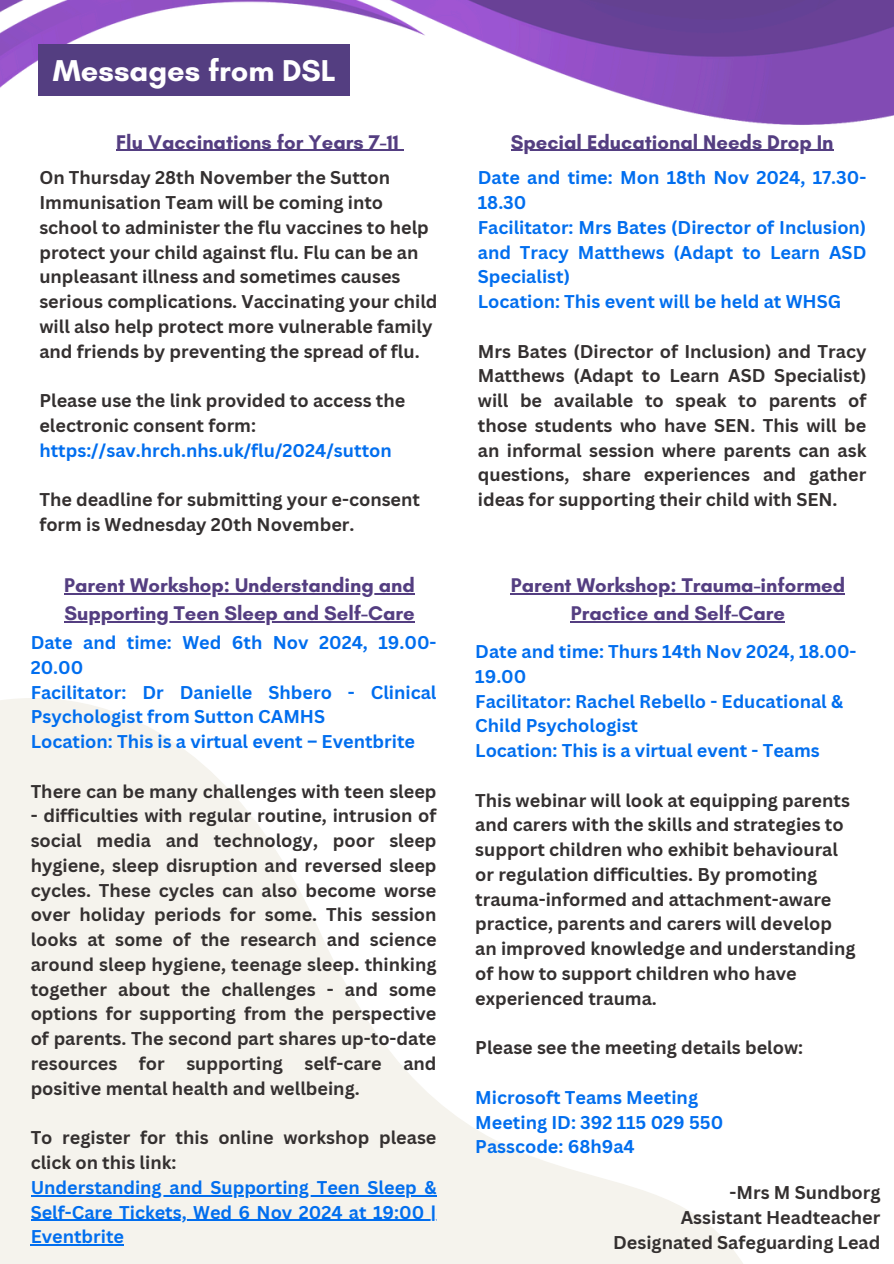
<style>
.page{position:relative;width:894px;height:1264px;background:#fff}
.page>*{position:absolute;margin:0;border:0;box-sizing:border-box;transform-origin:0 0}
.t1{font:700 30.75px "Glacial Indifference";color:#fff}
.t2{font:700 20.25px/28.2px "Glacial Indifference";color:#543e81;text-align:center}
.t3{font:700 18px/24.8px "Canva Sans";color:#343030}
.t4{font:700 18px/24.8px "Canva Sans";color:#016eef}
</style>
<div class="page">
<img style="left:0;top:0;width:893px;height:151px">
<svg style="left:0;top:621px;width:785px;height:642px"></svg>
<div style="left:39px;top:45px;width:311px;height:51px;background:#543e81"></div>
<hr style="left:510px;top:150px;width:323px;height:1px;background:#543e81">
<hr style="left:116px;top:150px;width:283px;height:1px;background:#543e81">
<hr style="left:510px;top:593px;width:334px;height:1px;background:#543e81">
<hr style="left:570px;top:621px;width:214px;height:1px;background:#543e81">
<hr style="left:31px;top:1194px;width:405px;height:1px;background:#016eef">
<hr style="left:31px;top:1219px;width:405px;height:1px;background:#016eef">
<hr style="left:31px;top:1244px;width:93px;height:1px;background:#016eef">
<hr style="left:64px;top:593px;width:351px;height:1px;background:#543e81">
<hr style="left:64px;top:621px;width:351px;height:1px;background:#543e81">
<h1 class="t1" style="left:53px;top:52px;width:284px">Messages from DSL</h1>
<p class="t2" style="left:116px;top:127px;width:284px">Flu Vaccinations for Years 7-11</p>
<p class="t3" style="left:39px;top:165px;width:399px">On Thursday 28th November the Sutton Immunisation Team will be coming into school to administer the flu vaccines to help protect your child against flu. Flu can be an unpleasant illness and sometimes causes serious complications. Vaccinating your child will also help protect more vulnerable family and friends by preventing the spread of flu.</p>
<p class="t3" style="left:39px;top:388px;width:367px">Please use the link provided to access the electronic consent form:</p>
<p class="t4" style="left:39px;top:437px;width:354px">https://sav.hrch.nhs.uk/flu/2024/sutton</p>
<p class="t3" style="left:39px;top:487px;width:382px">The deadline for submitting your e-consent form is Wednesday 20th November.</p>
<p class="t2" style="left:64px;top:571px;width:352px;text-align:left">Parent Workshop: Understanding and<br>Supporting Teen Sleep and Self-Care</p>
<p class="t4" style="left:31px;top:629px;width:407px">Date and time: Wed 6th Nov 2024, 19.00-<br>20.00</p>
<p class="t4" style="left:31px;top:679px;width:407px">Facilitator: Dr Danielle Shbero - Clinical<br>Psychologist from Sutton CAMHS</p>
<p class="t4" style="left:31px;top:728px;width:386px">Location: This is a virtual event – Eventbrite</p>
<p class="t3" style="left:31px;top:778px;width:407px">There can be many challenges with teen sleep</p>
<p class="t3" style="left:31px;top:803px;width:407px;text-align:justify">- difficulties with regular routine, intrusion of social media and technology, poor sleep hygiene, sleep disruption and reversed sleep cycles. These cycles can also become worse over holiday periods for some. This session looks at some of the research and science around sleep hygiene, teenage sleep. thinking together about the challenges - and some options for supporting from the perspective of parents. The second part shares up-to-date resources for supporting self-care and positive mental health and wellbeing.</p>
<p class="t3" style="left:31px;top:1124px;width:407px">To register for this online workshop please click on this link:</p>
<p class="t4" style="left:31px;top:1174px;width:407px">Understanding and Supporting Teen Sleep &amp;</p>
<p class="t4" style="left:31px;top:1199px;width:407px">Self-Care Tickets, Wed 6 Nov 2024 at 19:00 |<br>Eventbrite</p>
<p class="t2" style="left:510px;top:127px;width:324px">Special Educational Needs Drop In</p>
<h2 class="t4" style="left:477px;top:165px;width:390px">Date and time: Mon 18th Nov 2024, 17.30-<br>18.30</h2>
<h2 class="t4" style="left:477px;top:214px;width:390px;text-align:justify">Facilitator: Mrs Bates (Director of Inclusion) and Tracy Matthews (Adapt to Learn ASD Specialist)</h2>
<p class="t4" style="left:477px;top:289px;width:365px">Location: This event will be held at WHSG</p>
<p class="t3" style="left:477px;top:338px;width:390px;text-align:justify">Mrs Bates (Director of Inclusion) and Tracy Matthews (Adapt to Learn ASD Specialist) will be available to speak to parents of those students who have SEN. This will be an informal session where parents can ask questions, share experiences and gather ideas for supporting their child with SEN.</p>
<p class="t2" style="left:510px;top:571px;width:335px">Parent Workshop: Trauma-informed<br>Practice and Self-Care</p>
<p class="t4" style="left:475px;top:638px;width:382px">Date and time: Thurs 14th Nov 2024, 18.00-<br>19.00</p>
<p class="t4" style="left:475px;top:688px;width:369px">Facilitator: Rachel Rebello - Educational &amp;<br>Child Psychologist</p>
<p class="t4" style="left:475px;top:737px;width:346px">Location: This is a virtual event - Teams</p>
<p class="t3" style="left:475px;top:787px;width:381px">This webinar will look at equipping parents and carers with the skills and strategies to support children who exhibit behavioural or regulation difficulties. By promoting trauma-informed and attachment-aware practice, parents and carers will develop an improved knowledge and understanding of how to support children who have experienced trauma.</p>
<p class="t3" style="left:475px;top:1034px;width:329px">Please see the meeting details below:</p>
<p class="t4" style="left:475px;top:1084px;width:224px">Microsoft Teams Meeting</p>
<p class="t4" style="left:475px;top:1109px;width:249px">Meeting ID: 392 115 029 550</p>
<p class="t4" style="left:475px;top:1133px;width:161px">Passcode: 68h9a4</p>
<h2 class="t3" style="left:729px;top:1179px;width:152px">-Mrs M Sundborg</h2>
<h2 class="t3" style="left:680px;top:1204px;width:201px">Assistant Headteacher</h2>
<p class="t3" style="left:613px;top:1229px;width:269px">Designated Safeguarding Lead</p>
</div>
